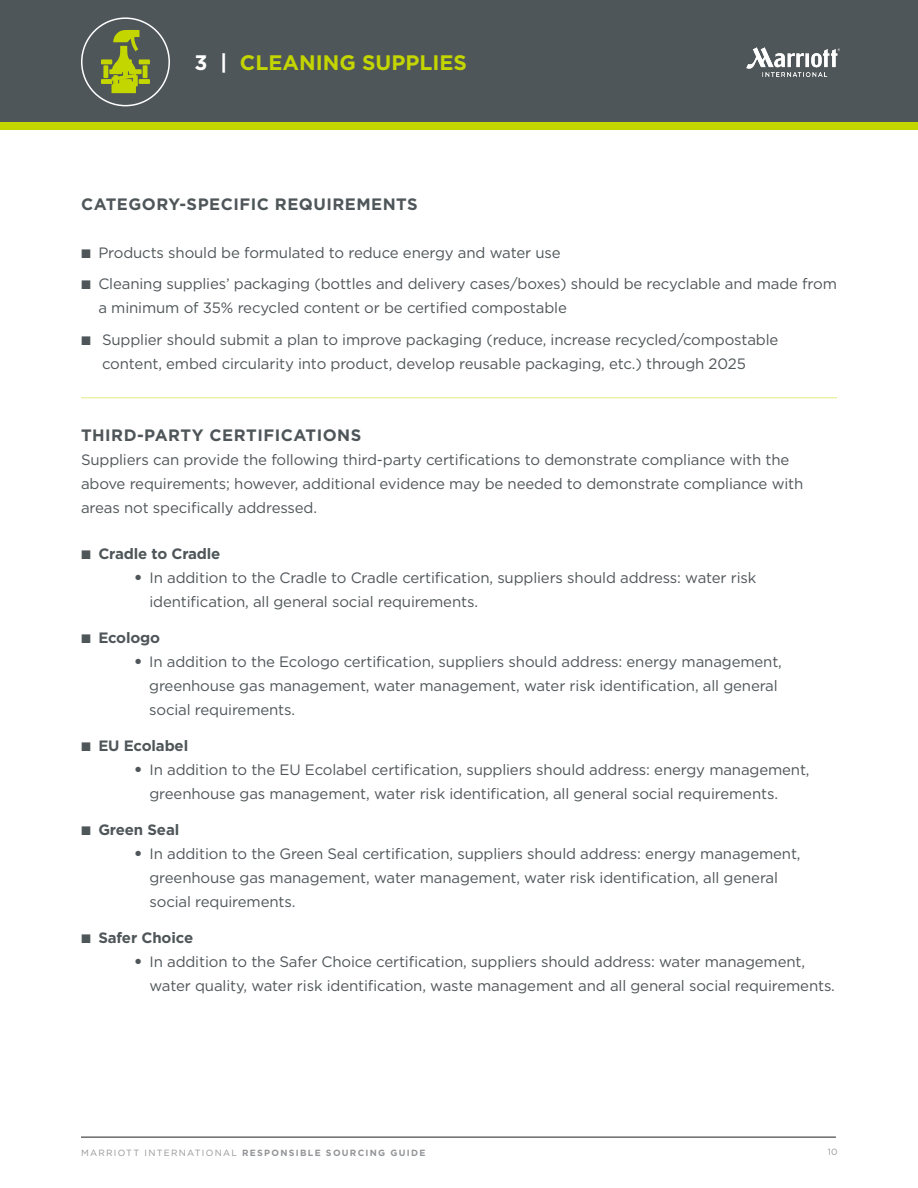
<style>
.page{position:relative;width:918px;height:1188px;background:#fff}
.page>*{position:absolute;margin:0;border:0;box-sizing:border-box;transform-origin:0 0}
.section_title{font:700 21px "Gotham";color:#c4d600}
.header1{font:700 16.5px "Gotham";letter-spacing:.03em;color:#4f5659}
.t1{font:15px/24px "Gotham";letter-spacing:-.01em;color:#4f5659}
.t2{font:700 15px "Gotham";letter-spacing:-.01em;color:#4f5659}
.t3{font:700 9px "Gotham";letter-spacing:.14em;color:#939598}
.t4{font:9px "Gotham";color:#939598}
.s1{color:#fff}
.s2{font-family:"Proxima Nova";font-weight:300}
.s3{font-weight:400}
</style>
<div class="page">
<hr style="left:81px;top:1137px;width:755px;height:1px;background:#231f20">
<div style="left:0;top:0;width:918px;height:123px;background:#4f5659"></div>
<img style="left:747px;top:47px;width:92px;height:29px">
<div style="left:0;top:122px;width:918px;height:8px;background:#c4d600"></div>
<div style="left:81px;top:17px;width:89px;height:89px;border:2px solid #fff;border-radius:50%"></div>
<svg style="left:101px;top:30px;width:49px;height:63px"></svg>
<hr style="left:81px;top:397px;width:756px;height:1px;background:#e2eb80">
<p class="section_title" style="left:194px;top:49px;width:274px"><span class="s1">3 |</span> CLEANING SUPPLIES</p>
<p class="header1" style="left:81px;top:193px;width:338px">CATEGORY-SPECIFIC REQUIREMENTS</p>
<p class="t1" style="left:81px;top:240px;width:481px"><span class="s2">■</span> Products should be formulated to reduce energy and water use</p>
<p class="t1" style="left:98px;top:272px;width:740px;text-indent:-17px"><span class="s2">■</span> Cleaning supplies’ packaging (bottles and delivery cases/boxes) should be recyclable and made from a minimum of 35% recycled content or be certified compostable</p>
<p class="t1" style="left:102px;top:327px;width:678px;text-indent:-21px"><span class="s2">■</span> Supplier should submit a plan to improve packaging (reduce, increase recycled/compostable content, embed circularity into product, develop reusable packaging, etc.) through 2025</p>
<p class="header1" style="left:81px;top:424px;width:282px">THIRD-PARTY CERTIFICATIONS</p>
<p class="t1" style="left:81px;top:447px;width:724px">Suppliers can provide the following third-party certifications to demonstrate compliance with the above requirements; however, additional evidence may be needed to demonstrate compliance with areas not specifically addressed.</p>
<p class="t2" style="left:81px;top:544px;width:141px"><span class="s2">■</span> Cradle to Cradle</p>
<p class="t1" style="left:149px;top:566px;width:608px;text-indent:-14px"><sup>●</sup> In addition to the Cradle to Cradle certification, suppliers should address: water risk identification, all general social requirements.</p>
<p class="t2" style="left:81px;top:628px;width:81px"><span class="s2">■</span> Ecologo</p>
<p class="t1" style="left:149px;top:650px;width:634px;text-indent:-14px"><sup>●</sup> In addition to the Ecologo certification, suppliers should address: energy management, greenhouse gas management, water management, water risk identification, all general social requirements.</p>
<p class="t2" style="left:81px;top:736px;width:109px"><span class="s2">■</span> EU Ecolabel</p>
<p class="t1" style="left:149px;top:758px;width:662px;text-indent:-14px"><sup>●</sup> In addition to the EU Ecolabel certification, suppliers should address: energy management, greenhouse gas management, water risk identification, all general social requirements.</p>
<p class="t2" style="left:81px;top:820px;width:100px"><span class="s2">■</span> Green Seal</p>
<p class="t1" style="left:149px;top:842px;width:653px;text-indent:-14px"><sup>●</sup> In addition to the Green Seal certification, suppliers should address: energy management, greenhouse gas management, water management, water risk identification, all general social requirements.</p>
<p class="t2" style="left:81px;top:928px;width:114px"><span class="s2">■</span> Safer Choice</p>
<p class="t1" style="left:149px;top:950px;width:687px;text-indent:-14px"><sup>●</sup> In addition to the Safer Choice certification, suppliers should address: water management, water quality, water risk identification, waste management and all general social requirements.</p>
<p class="t3" style="left:81px;top:1147px;width:346px"><span class="s3">MARRIOTT INTERNATIONAL</span> RESPONSIBLE SOURCING GUIDE</p>
<p class="t4" style="left:828px;top:1146px;width:11px">10</p>
</div>
